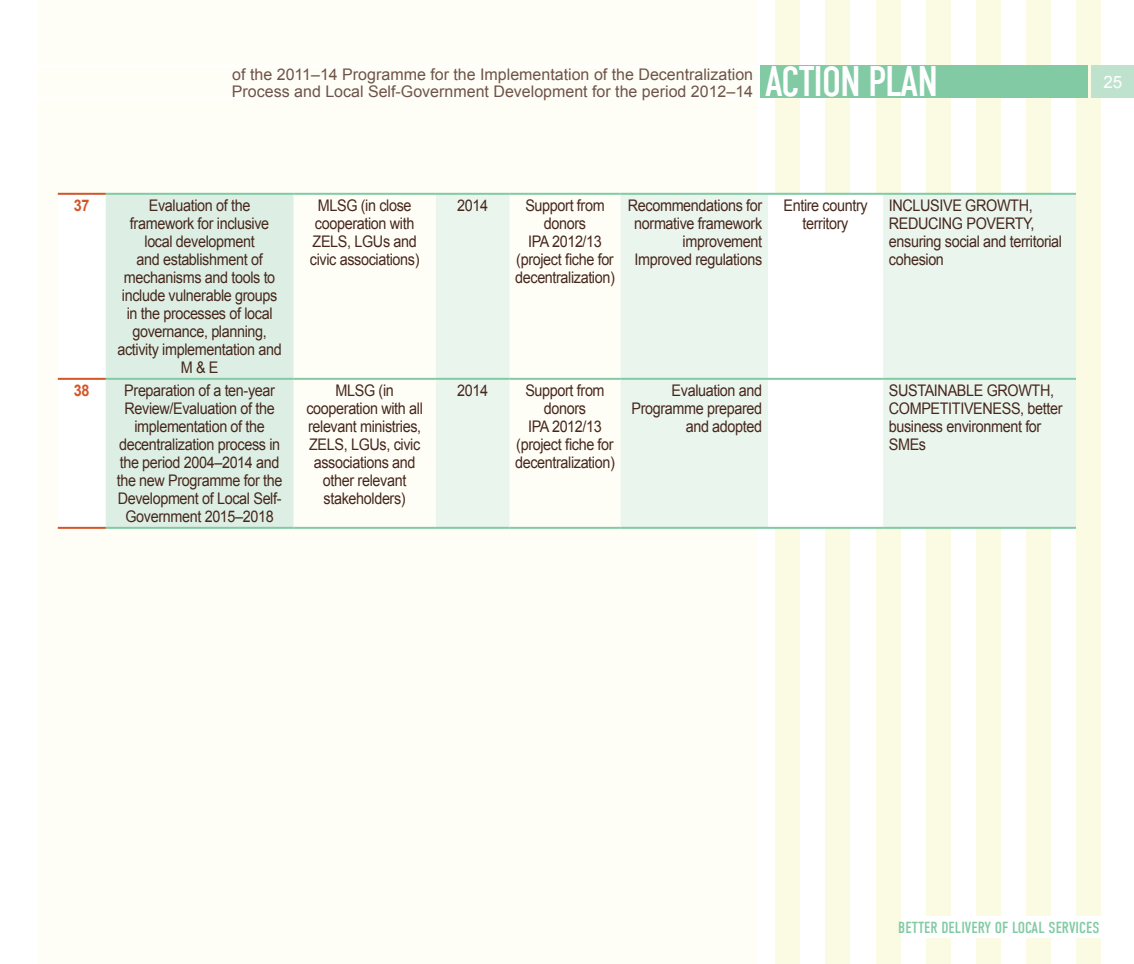
<style>
.page{position:relative;width:1134px;height:964px;background:#fff}
.page>*{position:absolute;margin:0;border:0;box-sizing:border-box;transform-origin:0 0}
.t1{font:42.6px "DIN Condensed TT";letter-spacing:-.03em;color:#fff}
.t2{font:17px "Arial";color:#fff}
.t3{font:16px/18px "Arial";letter-spacing:-.025em;color:#47271c;text-align:center;scale:.9 1}
.t4{font:16px/17px "Arial";color:#6f5348}
.t5{font:16px "DIN Condensed TT";color:#81caa3}
.t6{font:700 16px "Arial";color:#d45427;scale:.9 1}
</style>
<div class="page">
<div style="left:1076px;top:0;width:24px;height:964px;background:#fbfae2"></div>
<div style="left:1026px;top:0;width:24px;height:964px;background:#fbfae2"></div>
<div style="left:976px;top:0;width:24px;height:964px;background:#fbfae2"></div>
<div style="left:926px;top:0;width:24px;height:964px;background:#fbfae2"></div>
<div style="left:876px;top:0;width:24px;height:964px;background:#fbfae2"></div>
<div style="left:826px;top:0;width:24px;height:964px;background:#fbfae2"></div>
<div style="left:776px;top:0;width:24px;height:964px;background:#fbfae2"></div>
<div style="left:761px;top:65px;width:327px;height:33px;background:#81caa3"></div>
<div style="left:1091px;top:65px;width:43px;height:33px;background:#bfe2ce"></div>
<div style="left:38px;top:0;width:719px;height:964px;background:#fefef7"></div>
<hr style="left:1px;top:65px;width:756px;height:2px;background:#fff">
<hr style="left:0;top:96px;width:756px;height:2px;background:#fff">
<div style="left:912px;top:917px;width:222px;height:21px;background:#fff"></div>
<div style="left:106px;top:195px;width:187px;height:332px;background:#ddefe4"></div>
<svg style="left:436px;top:195px;width:640px;height:332px;fill:#eaf5ed"></svg>
<hr style="left:106px;top:193px;width:187px;height:2px;background:#81caa3">
<hr style="left:293px;top:193px;width:143px;height:2px;background:#81caa3">
<hr style="left:436px;top:193px;width:74px;height:2px;background:#81caa3">
<hr style="left:510px;top:193px;width:110px;height:2px;background:#81caa3">
<hr style="left:620px;top:193px;width:148px;height:2px;background:#81caa3">
<hr style="left:768px;top:193px;width:115px;height:2px;background:#81caa3">
<hr style="left:883px;top:193px;width:193px;height:2px;background:#81caa3">
<hr style="left:106px;top:378px;width:187px;height:2px;background:#81caa3">
<hr style="left:293px;top:378px;width:143px;height:2px;background:#81caa3">
<hr style="left:436px;top:378px;width:74px;height:2px;background:#81caa3">
<hr style="left:510px;top:378px;width:110px;height:2px;background:#81caa3">
<hr style="left:620px;top:378px;width:148px;height:2px;background:#81caa3">
<hr style="left:768px;top:378px;width:115px;height:2px;background:#81caa3">
<hr style="left:883px;top:378px;width:193px;height:2px;background:#81caa3">
<hr style="left:106px;top:527px;width:187px;height:2px;background:#81caa3">
<hr style="left:293px;top:527px;width:143px;height:2px;background:#81caa3">
<hr style="left:436px;top:527px;width:74px;height:2px;background:#81caa3">
<hr style="left:510px;top:527px;width:110px;height:2px;background:#81caa3">
<hr style="left:620px;top:527px;width:148px;height:2px;background:#81caa3">
<hr style="left:768px;top:527px;width:115px;height:2px;background:#81caa3">
<hr style="left:883px;top:527px;width:193px;height:2px;background:#81caa3">
<hr style="left:58px;top:527px;width:48px;height:2px;background:#d45427">
<hr style="left:58px;top:193px;width:48px;height:2px;background:#d45427">
<hr style="left:58px;top:378px;width:48px;height:2px;background:#d45427">
<p class="t4" style="left:232px;top:66px;width:523px">of the 2011–14 Programme for the Implementation of the Decentralization<br>Process and Local Self-Government Development for the period 2012–14</p>
<h1 class="t1" style="left:765px;top:58px;width:174px">ACTION PLAN</h1>
<p class="t2" style="left:1103px;top:71px;width:20px">25</p>
<p class="t6" style="left:74px;top:195px;width:19px">37</p>
<p class="t3" style="left:117px;top:197px;width:184px">Evaluation of the framework for inclusive local development<br>and establishment of mechanisms and tools to include vulnerable groups in the processes of local governance, planning, activity implementation and<br>M &amp; E</p>
<p class="t3" style="left:310px;top:197px;width:123px">MLSG (in close cooperation with<br>ZELS, LGUs and civic associations)</p>
<p class="t3" style="left:457px;top:197px;width:36px">2014</p>
<p class="t3" style="left:515px;top:197px;width:112px">Support from donors<br>IPA 2012/13 (project fiche for decentralization)</p>
<p class="t3" style="left:628px;top:197px;width:151px;text-align:right">Recommendations for normative framework improvement<br>Improved regulations</p>
<p class="t3" style="left:783px;top:197px;width:95px">Entire country territory</p>
<p class="t3" style="left:889px;top:197px;width:194px;text-align:left">INCLUSIVE GROWTH,<br>REDUCING POVERTY, ensuring social and territorial cohesion</p>
<p class="t6" style="left:74px;top:380px;width:19px">38</p>
<p class="t3" style="left:117px;top:382px;width:186px">Preparation of a ten-year<br>Review/Evaluation of the implementation of the decentralization process in the period 2004–2014 and the new Programme for the<br>Development of Local Self-<br>Government 2015–2018</p>
<p class="t3" style="left:306px;top:382px;width:131px">MLSG (in cooperation with all relevant ministries,<br>ZELS, LGUs, civic associations and other relevant stakeholders)</p>
<p class="t3" style="left:457px;top:382px;width:36px">2014</p>
<p class="t3" style="left:515px;top:382px;width:112px">Support from donors<br>IPA 2012/13 (project fiche for decentralization)</p>
<p class="t3" style="left:631px;top:382px;width:147px;text-align:right">Evaluation and<br>Programme prepared and adopted</p>
<p class="t3" style="left:889px;top:382px;width:195px;text-align:left">SUSTAINABLE GROWTH,<br>COMPETITIVENESS, better business environment for<br>SMEs</p>
<p class="t5" style="left:898px;top:918px;width:203px">BETTER DELIVERY OF LOCAL SERVICES</p>
</div>
